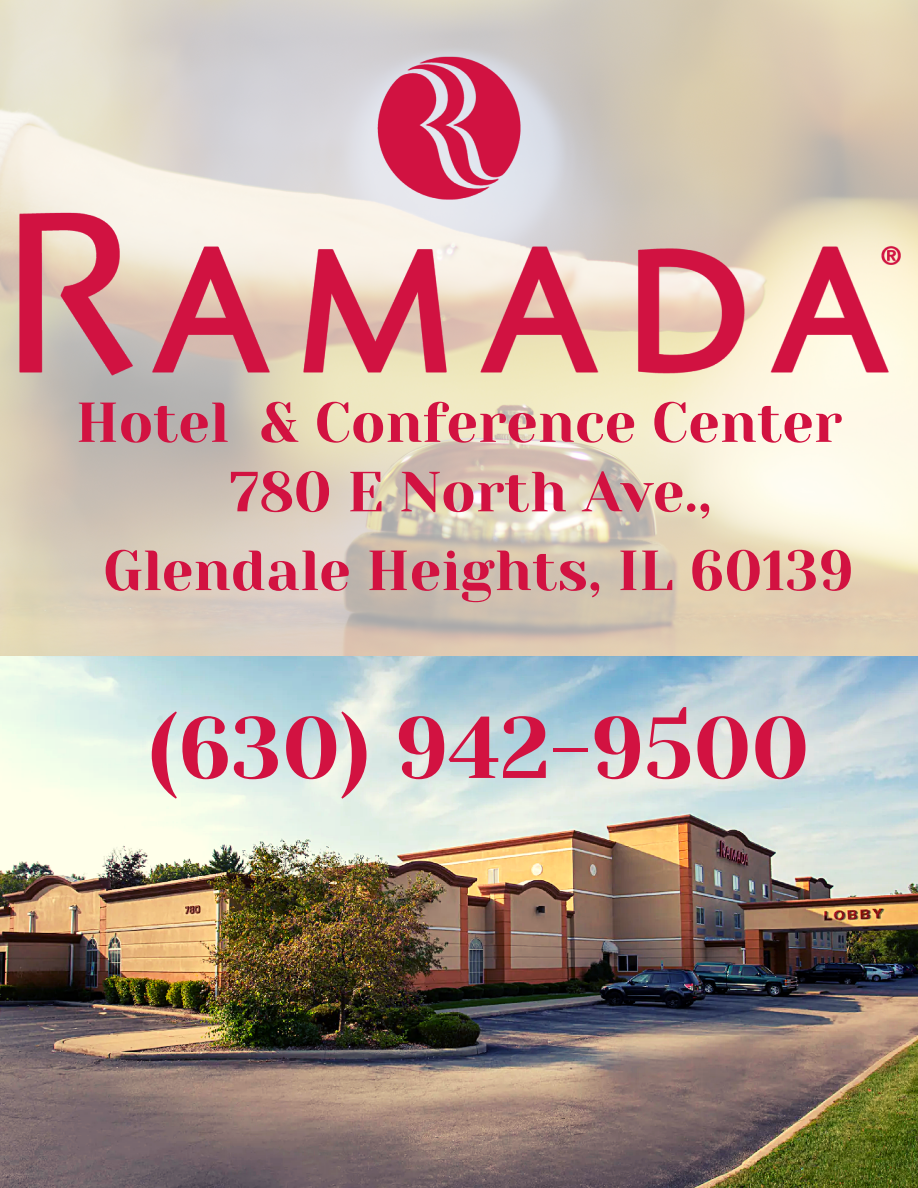
<style>
.page{position:relative;width:918px;height:1188px;background:#fff}
.page>*{position:absolute;margin:0;border:0;box-sizing:border-box;transform-origin:0 0}
.t1{font:86.4px "Yeseva One";color:#d21241}
.t2{font:56.4px/78.8px "Yeseva One";color:#d21241;text-align:center}
.t3{font:56.1px "Yeseva One";color:#d21241}
</style>
<div class="page">
<img style="left:0;top:0;width:918px;height:657px">
<img style="left:4px;top:0;width:910px;height:468px">
<img style="left:0;top:657px;width:918px;height:531px">
<p class="t3" style="left:76px;top:391px;width:768px">Hotel &amp; Conference Center</p>
<p class="t2" style="left:103px;top:453px;width:752px">780 E North Ave.,<br>Glendale Heights, IL 60139</p>
<h1 class="t1" style="left:147px;top:699px;width:663px">(630) 942-9500</h1>
</div>
